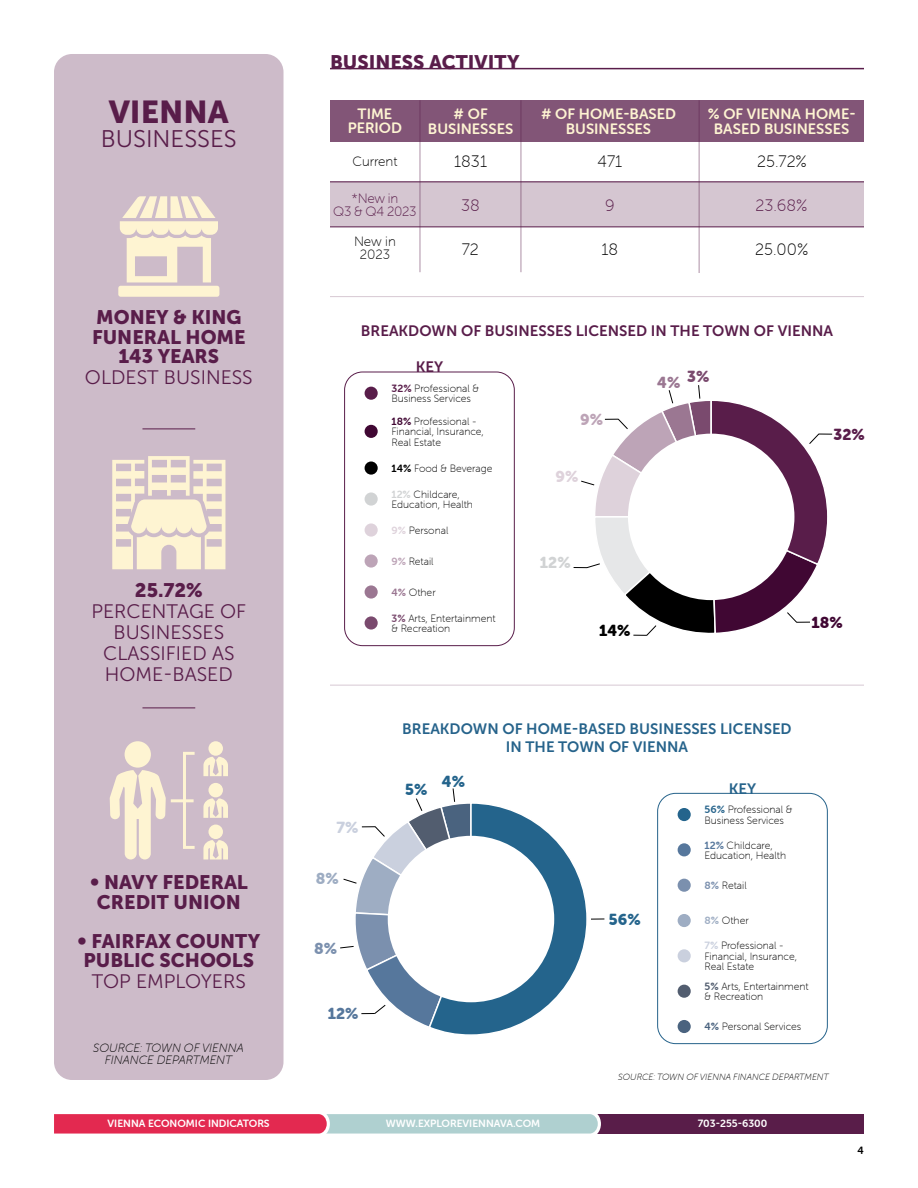
<style>
.page{position:relative;width:918px;height:1188px;background:#fff}
.page>*{position:absolute;margin:0;border:0;box-sizing:border-box;transform-origin:0 0}
.t1{font:31.5px "Museo Sans 900";color:#591d4a}
.t2{font:24px "Museo Sans 300";color:#591d4a}
.t3{font:19.5px/19.5px "Museo Sans 900";color:#591d4a;text-align:center}
.t4{font:19.5px/21px "Museo Sans 300";color:#591d4a;text-align:center}
.t5{font:16.5px "Museo Sans Rounded 100";color:#000}
.t6{font:16.5px "Museo Sans Rounded 100";color:#591d4a}
.t7{font:15.75px "Museo Sans Rounded 900";color:#24648c}
.t8{font:15.75px "Museo Sans Rounded 900";color:#9b7792}
.t9{font:15.75px "Museo Sans Rounded 900";color:#591d4a}
.t10{font:15.75px "Museo Sans Rounded 900";color:#56779c}
.t11{font:15.75px "Museo Sans Rounded 900";color:#d1d3d4}
.t12{font:15.75px "Museo Sans Rounded 900";color:#400733}
.t13{font:15.75px "Museo Sans Rounded 900";color:#000}
.t14{font:15.75px "Museo Sans Rounded 900";color:#cad0de}
.t15{font:15.75px "Museo Sans Rounded 900";color:#9eadc3}
.t16{font:15.75px "Museo Sans Rounded 900";color:#7b90ae}
.t17{font:15.75px "Museo Sans Rounded 900";color:#bda4b7}
.t18{font:15.75px "Museo Sans Rounded 900";color:#ded2db}
.t19{font:15px/15px "Museo Sans Rounded 700";color:#fef4d2;text-align:center}
.t20{font:15px/18px "Museo Sans 700";color:#26638b;text-align:center}
.t21{font:15px "Museo Sans 700";color:#591d4a}
.t22{font:13.5px/13.5px "Museo Sans Rounded 100";color:#000;text-align:center}
.t23{font:13.5px/13.5px "Museo Sans Rounded 100";letter-spacing:-.02em;color:#591d4a;text-align:center}
.t24{font:italic 12px/12px "Museo Sans Rounded 100";color:#000;text-align:center}
.t25{font:10.5px/10.5px "Museo Sans Rounded 100";color:#000}
.t26{font:10.5px "Museo Sans Rounded 700";color:#fff}
.t27{font:10.5px "Museo Sans Rounded 700";color:#000}
.t28{font:italic 9px "Museo Sans Rounded 100";color:#000}
.s1{font-family:"Museo Sans Rounded 700";color:#591d4a}
.s2{font-family:"Museo Sans Rounded 700";color:#400733}
.s3{font-family:"Museo Sans Rounded 700"}
.s4{font-family:"Museo Sans Rounded 700";color:#d1d3d4}
.s5{font-family:"Museo Sans Rounded 700";color:#ded2db}
.s6{font-family:"Museo Sans Rounded 700";color:#bda4b7}
.s7{font-family:"Museo Sans Rounded 700";color:#9b7792}
.s8{font-family:"Museo Sans Rounded 700";color:#7a4a6e}
.s9{font-family:"Museo Sans Rounded 700";color:#26638b}
.s10{font-family:"Museo Sans Rounded 700";color:#56779c}
.s11{font-family:"Museo Sans Rounded 700";color:#7b90ae}
.s12{font-family:"Museo Sans Rounded 700";color:#9eadc3}
.s13{font-family:"Museo Sans Rounded 700";color:#cad0de}
.s14{font-family:"Museo Sans Rounded 700";color:#525d6f}
.s15{font-family:"Museo Sans Rounded 700";color:#4a637f}
</style>
<div class="page">
<div style="left:591px;top:1114px;width:273px;height:20px;background:#591d49"></div>
<svg style="left:54px;top:1114px;width:547px;height:20px;background:#cb8194"></svg>
<div style="left:54px;top:54px;width:230px;height:1026px;background:#cdbbc9;border-radius:18px"></div>
<hr style="left:330px;top:68px;width:534px;height:1px;background:#591d4a">
<svg style="left:118px;top:196px;width:101px;height:101px"></svg>
<svg style="left:112px;top:456px;width:113px;height:113px"></svg>
<svg style="left:110px;top:741px;width:118px;height:118px"></svg>
<div style="left:330px;top:100px;width:534px;height:42px;background:#825577"></div>
<div style="left:330px;top:182px;width:534px;height:45px;background:#d5c6d1"></div>
<hr style="left:420px;top:100px;width:1px;height:172px;background:#591d4a">
<hr style="left:521px;top:100px;width:1px;height:172px;background:#591d4a">
<hr style="left:699px;top:100px;width:1px;height:173px;background:#591d4a">
<hr style="left:330px;top:182px;width:534px;height:1px;background:#591d4a">
<hr style="left:330px;top:226px;width:534px;height:1px;background:#591d4a">
<div style="left:344px;top:372px;width:171px;height:274px;border:1px solid #591d4a;border-radius:18px"></div>
<div style="left:365px;top:387px;width:13px;height:13px;background:#591d4a;border-radius:50%"></div>
<div style="left:365px;top:616px;width:13px;height:14px;background:#7a4a6e;border-radius:50%"></div>
<div style="left:365px;top:492px;width:13px;height:14px;background:#d1d3d4;border-radius:50%"></div>
<div style="left:365px;top:523px;width:13px;height:14px;background:#ded2db;border-radius:50%"></div>
<div style="left:365px;top:425px;width:13px;height:13px;background:#400733;border-radius:50%"></div>
<div style="left:365px;top:461px;width:13px;height:14px;background:#000;border-radius:50%"></div>
<div style="left:365px;top:554px;width:13px;height:14px;background:#bda4b7;border-radius:50%"></div>
<div style="left:365px;top:585px;width:13px;height:14px;background:#9b7792;border-radius:50%"></div>
<div style="left:657px;top:793px;width:171px;height:251px;border:1px solid #26638b;border-radius:18px"></div>
<div style="left:678px;top:808px;width:13px;height:13px;background:#24648c;border-radius:50%"></div>
<div style="left:678px;top:914px;width:13px;height:13px;background:#9eadc3;border-radius:50%"></div>
<div style="left:678px;top:949px;width:13px;height:13px;background:#cad0de;border-radius:50%"></div>
<div style="left:678px;top:843px;width:13px;height:13px;background:#56779c;border-radius:50%"></div>
<div style="left:678px;top:879px;width:13px;height:13px;background:#7b90ae;border-radius:50%"></div>
<div style="left:678px;top:985px;width:13px;height:13px;background:#525d6f;border-radius:50%"></div>
<div style="left:678px;top:1020px;width:13px;height:13px;background:#4a637f;border-radius:50%"></div>
<svg style="left:340px;top:788px;width:264px;height:247px"></svg>
<hr style="left:142px;top:429px;width:53px;height:1px;background:#591d4a">
<hr style="left:142px;top:708px;width:53px;height:1px;background:#591d4a">
<hr style="left:330px;top:296px;width:534px;height:1px;background:#591d4a">
<hr style="left:330px;top:685px;width:534px;height:1px;background:#591d4a">
<svg style="left:574px;top:385px;width:258px;height:251px"></svg>
<h1 class="t1" style="left:109px;top:94px;width:122px">VIENNA</h1>
<h2 class="t2" style="left:101px;top:126px;width:138px">BUSINESSES</h2>
<h3 class="t3" style="left:92px;top:307px;width:155px">MONEY &amp; KING<br>FUNERAL HOME<br>143 YEARS</h3>
<h3 class="t4" style="left:85px;top:367px;width:169px">OLDEST BUSINESS</h3>
<h3 class="t3" style="left:135px;top:580px;width:69px">25.72%</h3>
<h3 class="t4" style="left:91px;top:601px;width:156px">PERCENTAGE OF<br>BUSINESSES<br>CLASSIFIED AS<br>HOME-BASED</h3>
<h3 class="t3" style="left:90px;top:872px;width:160px">• NAVY FEDERAL<br>CREDIT UNION</h3>
<h3 class="t3" style="left:77px;top:931px;width:185px">• FAIRFAX COUNTY<br>PUBLIC SCHOOLS</h3>
<h3 class="t4" style="left:92px;top:971px;width:155px">TOP EMPLOYERS</h3>
<p class="t24" style="left:93px;top:1042px;width:152px">SOURCE: TOWN OF VIENNA<br>FINANCE DEPARTMENT</p>
<h3 class="t3" style="left:330px;top:52px;width:191px">BUSINESS ACTIVITY</h3>
<h3 class="t19" style="left:348px;top:107px;width:56px;line-height:13.5px">TIME<br>PERIOD</h3>
<h3 class="t19" style="left:428px;top:106px;width:87px"># OF<br>BUSINESSES</h3>
<h3 class="t19" style="left:541px;top:106px;width:136px"># OF HOME-BASED<br>BUSINESSES</h3>
<h3 class="t19" style="left:708px;top:106px;width:149px">% OF VIENNA HOME-<br>BASED BUSINESSES</h3>
<p class="t22" style="left:353px;top:155px;width:46px">Current</p>
<p class="t23" style="left:333px;top:192px;width:85px">*New in<br>Q3 &amp; Q4 2023</p>
<p class="t22" style="left:354px;top:234px;width:43px">New in<br>2023</p>
<h3 class="t5" style="left:454px;top:153px;width:34px">1831</h3>
<h3 class="t5" style="left:597px;top:153px;width:26px">471</h3>
<h3 class="t5" style="left:757px;top:153px;width:51px">25.72%</h3>
<h3 class="t6" style="left:461px;top:196px;width:20px">38</h3>
<h3 class="t6" style="left:605px;top:196px;width:11px">9</h3>
<h3 class="t6" style="left:755px;top:196px;width:54px">23.68%</h3>
<h3 class="t5" style="left:462px;top:241px;width:19px">72</h3>
<h3 class="t5" style="left:601px;top:241px;width:18px">18</h3>
<h3 class="t5" style="left:755px;top:241px;width:55px">25.00%</h3>
<h3 class="t21" style="left:361px;top:322px;width:474px">BREAKDOWN OF BUSINESSES LICENSED IN THE TOWN OF VIENNA</h3>
<h3 class="t21" style="left:416px;top:359px;width:29px">KEY</h3>
<p class="t25" style="left:392px;top:383px;width:89px"><span class="s1">32%</span> Professional &amp;<br>Business Services</p>
<p class="t25" style="left:392px;top:416px;width:94px"><span class="s2">18%</span> Professional -<br>Financial, Insurance,<br>Real Estate</p>
<p class="t25" style="left:392px;top:463px;width:102px"><span class="s3">14%</span> Food &amp; Beverage</p>
<p class="t25" style="left:392px;top:489px;width:83px"><span class="s4">12%</span> Childcare,<br>Education, Health</p>
<p class="t25" style="left:392px;top:525px;width:58px"><span class="s5">9%</span> Personal</p>
<p class="t25" style="left:392px;top:556px;width:44px"><span class="s6">9%</span> Retail</p>
<p class="t25" style="left:392px;top:587px;width:46px"><span class="s7">4%</span> Other</p>
<p class="t25" style="left:392px;top:613px;width:106px"><span class="s8">3%</span> Arts, Entertainment &amp; Recreation</p>
<h3 class="t17" style="left:580px;top:411px;width:24px">9%</h3>
<h3 class="t18" style="left:555px;top:467px;width:24px">9%</h3>
<h3 class="t8" style="left:657px;top:373px;width:54px">4% <sup>3%</sup></h3>
<h3 class="t11" style="left:540px;top:553px;width:32px">12%</h3>
<h3 class="t13" style="left:599px;top:622px;width:33px">14%</h3>
<h3 class="t9" style="left:834px;top:425px;width:33px">32%</h3>
<h3 class="t12" style="left:812px;top:613px;width:33px">18%</h3>
<h3 class="t14" style="left:337px;top:819px;width:23px">7%</h3>
<h3 class="t15" style="left:316px;top:870px;width:24px">8%</h3>
<h3 class="t16" style="left:314px;top:939px;width:24px">8%</h3>
<h3 class="t10" style="left:328px;top:1005px;width:32px">12%</h3>
<h3 class="t20" style="left:402px;top:720px;width:391px">BREAKDOWN OF HOME-BASED BUSINESSES LICENSED<br>IN THE TOWN OF VIENNA</h3>
<h3 class="t7" style="left:405px;top:781px;width:24px">5%</h3>
<h3 class="t7" style="left:442px;top:772px;width:25px">4%</h3>
<h3 class="t20" style="left:729px;top:779px;width:29px">KEY</h3>
<p class="t25" style="left:705px;top:805px;width:89px"><span class="s9">56%</span> Professional &amp;<br>Business Services</p>
<h3 class="t7" style="left:609px;top:910px;width:33px">56%</h3>
<p class="t25" style="left:705px;top:840px;width:83px"><span class="s10">12%</span> Childcare,<br>Education, Health</p>
<p class="t25" style="left:705px;top:880px;width:44px"><span class="s11">8%</span> Retail</p>
<p class="t25" style="left:705px;top:916px;width:46px"><span class="s12">8%</span> Other</p>
<p class="t25" style="left:705px;top:941px;width:94px"><span class="s13">7%</span> Professional -<br>Financial, Insurance,<br>Real Estate</p>
<p class="t25" style="left:705px;top:981px;width:106px"><span class="s14">5%</span> Arts, Entertainment &amp; Recreation</p>
<p class="t25" style="left:705px;top:1022px;width:98px"><span class="s15">4%</span> Personal Services</p>
<p class="t28" style="left:618px;top:1072px;width:212px">SOURCE: TOWN OF VIENNA FINANCE DEPARTMENT</p>
<p class="t26" style="left:108px;top:1118px;width:164px">VIENNA ECONOMIC INDICATORS</p>
<p class="t26" style="left:386px;top:1118px;width:156px">WWW.EXPLOREVIENNAVA.COM</p>
<p class="t26" style="left:698px;top:1118px;width:71px">703-255-6300</p>
<p class="t27" style="left:858px;top:1144px;width:8px">4</p>
</div>
